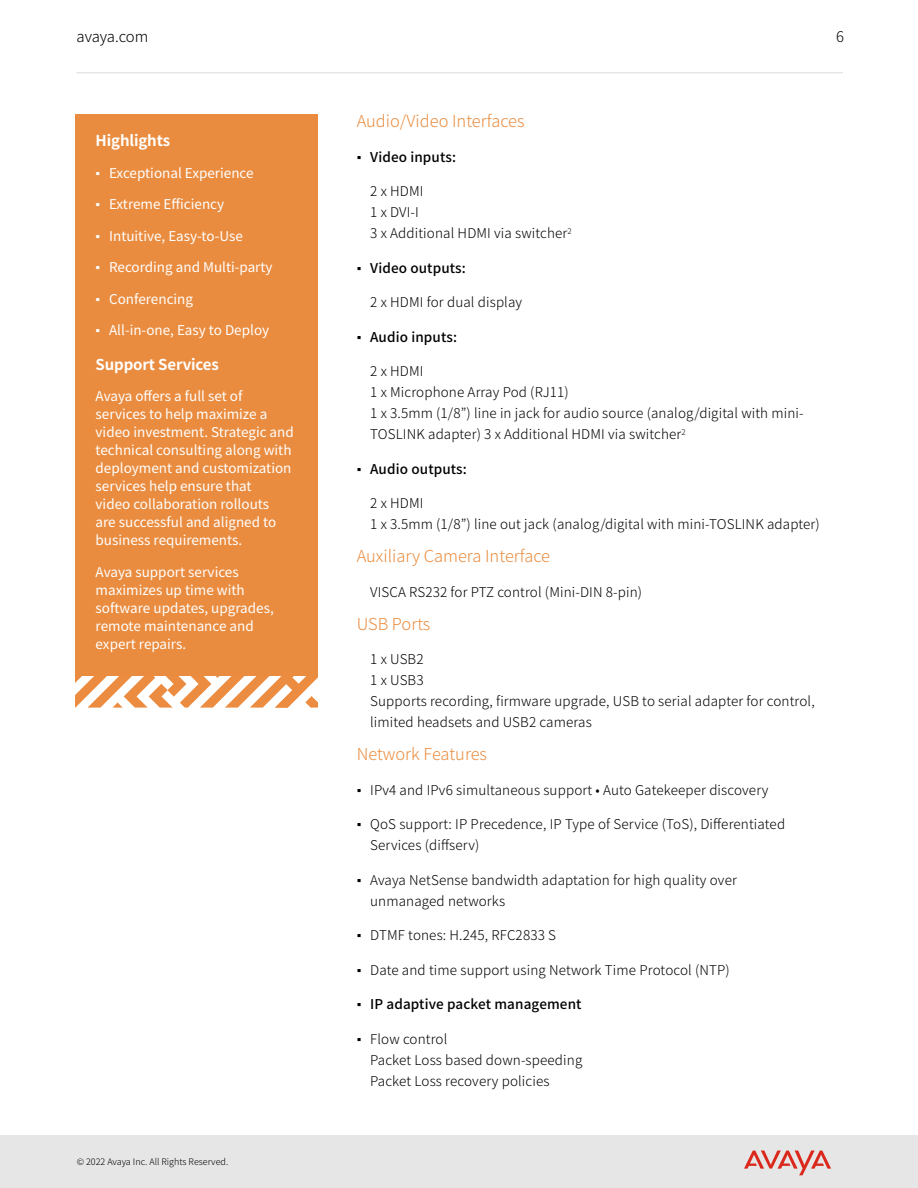
<style>
.page{position:relative;width:918px;height:1188px;background:#fff}
.page>*{position:absolute;margin:0;border:0;box-sizing:border-box;transform-origin:0 0}
.t1{font:300 16.5px "Noto Sans JP";color:#ea8c3f}
.t2{font:700 15px "Noto Sans JP";letter-spacing:-.01em;color:#fff}
.t3{font:300 15px "Noto Sans JP";letter-spacing:-.01em;color:#000}
.t4{font:300 14.7px "Noto Sans JP";color:#000}
.t5{font:300 13.5px/21px "Noto Sans JP";letter-spacing:.01em;color:#000}
.t6{font:13.5px/18px "Noto Sans JP";color:#fff}
.t7{font:500 13.5px "Noto Sans JP";letter-spacing:.01em;color:#000}
.t8{font:300 9px "Noto Sans JP";color:#000}
.s1{font-family:"Arial"}
.s2{font-family:"Arial";font-weight:400}
</style>
<div class="page">
<div style="left:75px;top:114px;width:243px;height:562px;background:#ea8c3f"></div>
<svg style="left:75px;top:676px;width:243px;height:32px"></svg>
<div style="left:0;top:1136px;width:918px;height:52px;background:#e6e6e6"></div>
<svg style="left:744px;top:1150px;width:87px;height:25px"></svg>
<hr style="left:77px;top:72px;width:766px;height:1px;background:#e6e6e6">
<p class="t3" style="left:77px;top:28px;width:73px">avaya.com</p>
<p class="t4" style="left:836px;top:28px;width:9px">6</p>
<p class="t2" style="left:96px;top:132px;width:76px">Highlights</p>
<p class="t6" style="left:96px;top:164px;width:160px"><span class="s1">▪</span> Exceptional Experience</p>
<p class="t6" style="left:96px;top:196px;width:130px"><span class="s1">▪</span> Extreme Efficiency</p>
<p class="t6" style="left:96px;top:227px;width:149px"><span class="s1">▪</span> Intuitive, Easy-to-Use</p>
<p class="t6" style="left:96px;top:259px;width:179px"><span class="s1">▪</span> Recording and Multi-party</p>
<p class="t6" style="left:96px;top:290px;width:99px"><span class="s1">▪</span> Conferencing</p>
<p class="t6" style="left:96px;top:322px;width:175px"><span class="s1">▪</span> All-in-one, Easy to Deploy</p>
<p class="t2" style="left:96px;top:356px;width:125px">Support Services</p>
<p class="t6" style="left:96px;top:388px;width:200px">Avaya offers a full set of services to help maximize a video investment. Strategic and technical consulting along with deployment and customization services help ensure that<br>video collaboration rollouts<br>are successful and aligned to business requirements.</p>
<p class="t6" style="left:96px;top:563px;width:180px">Avaya support services maximizes up time with software updates, upgrades, remote maintenance and expert repairs.</p>
<p class="t8" style="left:77px;top:1157px;width:153px">© 2022 Avaya Inc. All Rights Reserved.</p>
<p class="t1" style="left:357px;top:112px;width:169px">Audio/Video Interfaces</p>
<p class="t7" style="left:357px;top:149px;width:101px"><span class="s2">▪</span> Video inputs:</p>
<p class="t5" style="left:370px;top:181px;width:203px">2 x HDMI<br>1 x DVI-I<br>3 x Additional HDMI via switcher<sup>2</sup></p>
<p class="t7" style="left:357px;top:260px;width:111px"><span class="s2">▪</span> Video outputs:</p>
<p class="t5" style="left:370px;top:292px;width:153px">2 x HDMI for dual display</p>
<p class="t7" style="left:357px;top:329px;width:102px"><span class="s2">▪</span> Audio inputs:</p>
<p class="t5" style="left:370px;top:361px;width:435px">2 x HDMI<br>1 x Microphone Array Pod (RJ11)<br>1 x 3.5mm (1/8”) line in jack for audio source (analog/digital with mini-TOSLINK adapter) 3 x Additional HDMI via switcher<sup>2</sup></p>
<p class="t7" style="left:357px;top:461px;width:112px"><span class="s2">▪</span> Audio outputs:</p>
<p class="t5" style="left:370px;top:493px;width:451px">2 x HDMI<br>1 x 3.5mm (1/8”) line out jack (analog/digital with mini-TOSLINK adapter)</p>
<p class="t1" style="left:357px;top:547px;width:195px">Auxiliary Camera Interface</p>
<p class="t5" style="left:370px;top:581px;width:274px">VISCA RS232 for PTZ control (Mini-DIN 8-pin)</p>
<p class="t1" style="left:357px;top:614px;width:75px">USB Ports</p>
<p class="t5" style="left:370px;top:649px;width:446px">1 x USB2<br>1 x USB3<br>Supports recording, firmware upgrade, USB to serial adapter for control, limited headsets and USB2 cameras</p>
<p class="t1" style="left:357px;top:745px;width:132px">Network Features</p>
<p class="t5" style="left:357px;top:779px;width:413px"><span class="s2">▪</span> IPv4 and IPv6 simultaneous support • Auto Gatekeeper discovery</p>
<p class="t5" style="left:370px;top:814px;width:417px;text-indent:-13px"><span class="s2">▪</span> QoS support: IP Precedence, IP Type of Service (ToS), Differentiated<br>Services (diffserv)</p>
<p class="t5" style="left:370px;top:869px;width:368px;text-indent:-14px"><span class="s2">▪</span> Avaya NetSense bandwidth adaptation for high quality over unmanaged networks</p>
<p class="t5" style="left:357px;top:925px;width:201px"><span class="s2">▪</span> DTMF tones: H.245, RFC2833 S</p>
<p class="t5" style="left:357px;top:960px;width:375px"><span class="s2">▪</span> Date and time support using Network Time Protocol (NTP)</p>
<p class="t7" style="left:357px;top:997px;width:226px"><span class="s2">▪</span> IP adaptive packet management</p>
<p class="t5" style="left:370px;top:1029px;width:214px;text-indent:-13px"><span class="s2">▪</span> Flow control<br>Packet Loss based down-speeding<br>Packet Loss recovery policies</p>
</div>
